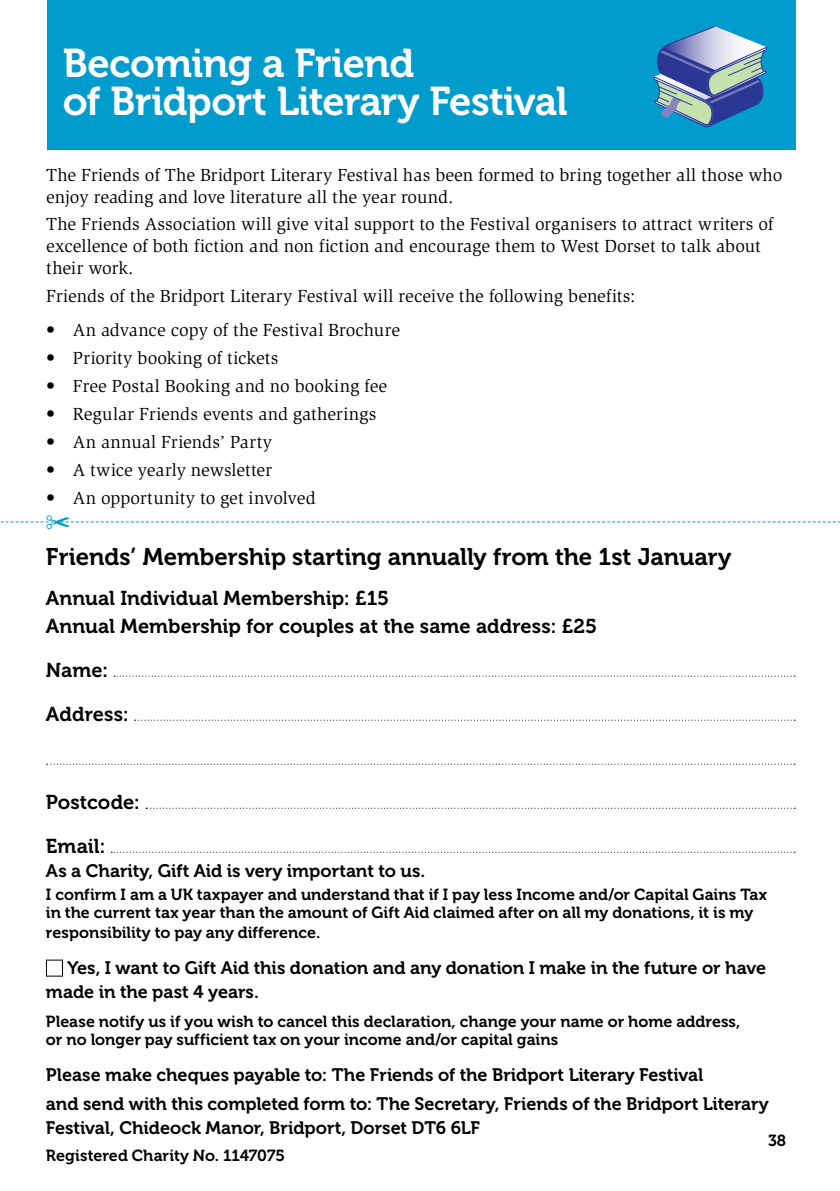
<style>
.page{position:relative;width:840px;height:1191px;background:#fff}
.page>*{position:absolute;margin:0;border:0;box-sizing:border-box;transform-origin:0 0}
.t1{font:40px/38px "Museo 700";letter-spacing:-.015em;color:#fff}
.t2{font:24px "Museo 700";letter-spacing:-.005em;color:#000}
.t3{font:20px/28px "Museo 700";color:#000}
.t4{font:18px/22px "Slimbach Std";letter-spacing:.005em;color:#000}
.t5{font:18px/24px "Museo 700";letter-spacing:-.005em;color:#000}
.t6{font:16px/18px "Museo 700";color:#000}
</style>
<div class="page">
<div style="left:47px;top:0;width:747px;height:150px;background:#009cce"></div>
<svg style="left:114px;top:675px;width:678px;height:1px"></svg>
<svg style="left:135px;top:719px;width:657px;height:1px"></svg>
<svg style="left:46px;top:763px;width:746px;height:1px"></svg>
<svg style="left:146px;top:807px;width:646px;height:1px"></svg>
<svg style="left:111px;top:851px;width:681px;height:1px"></svg>
<div style="left:46px;top:959px;width:17px;height:17px;border:1px solid #000"></div>
<svg style="left:653px;top:26px;width:113px;height:102px"></svg>
<svg style="left:1px;top:521px;width:838px;height:2px"></svg>
<h1 class="t1" style="left:63px;top:44px;width:506px">Becoming a Friend<br>of Bridport Literary Festival</h1>
<p class="t4" style="left:46px;top:164px;width:737px">The Friends of The Bridport Literary Festival has been formed to bring together all those who enjoy reading and love literature all the year round.</p>
<p class="t4" style="left:46px;top:213px;width:728px">The Friends Association will give vital support to the Festival organisers to attract writers of excellence of both fiction and non fiction and encourage them to West Dorset to talk about their work.</p>
<p class="t4" style="left:46px;top:285px;width:590px">Friends of the Bridport Literary Festival will receive the following benefits:</p>
<p class="t4" style="left:46px;top:319px;width:355px">• An advance copy of the Festival Brochure</p>
<p class="t4" style="left:46px;top:347px;width:233px">• Priority booking of tickets</p>
<p class="t4" style="left:46px;top:375px;width:342px">• Free Postal Booking and no booking fee</p>
<p class="t4" style="left:46px;top:403px;width:331px">• Regular Friends events and gatherings</p>
<p class="t4" style="left:46px;top:431px;width:227px">• An annual Friends’ Party</p>
<p class="t4" style="left:46px;top:459px;width:227px">• A twice yearly newsletter</p>
<p class="t4" style="left:46px;top:487px;width:271px">• An opportunity to get involved</p>
<h2 class="t2" style="left:46px;top:543px;width:686px">Friends’ Membership starting annually from the 1st January</h2>
<p class="t3" style="left:46px;top:584px;width:552px">Annual Individual Membership: £15<br>Annual Membership for couples at the same address: £25</p>
<p class="t3" style="left:46px;top:648px;width:84px;line-height:44px">Name:<br>Address:</p>
<p class="t3" style="left:46px;top:788px;width:95px">Postcode:</p>
<p class="t3" style="left:46px;top:832px;width:61px">Email:</p>
<p class="t5" style="left:46px;top:858px;width:380px">As a Charity, Gift Aid is very important to us.</p>
<p class="t6" style="left:46px;top:886px;width:722px">I confirm I am a UK taxpayer and understand that if I pay less Income and/or Capital Gains Tax in the current tax year than the amount of Gift Aid claimed after on all my donations, it is my</p>
<p class="t6" style="left:46px;top:924px;width:275px">responsibility to pay any difference.</p>
<p class="t5" style="left:46px;top:955px;width:721px;text-indent:21px">Yes, I want to Gift Aid this donation and any donation I make in the future or have made in the past 4 years.</p>
<p class="t6" style="left:46px;top:1012px;width:695px">Please notify us if you wish to cancel this declaration, change your name or home address, or no longer pay sufficient tax on your income and/or capital gains</p>
<p class="t5" style="left:46px;top:1059px;width:724px;line-height:29.6px">Please make cheques payable to: The Friends of the Bridport Literary Festival<br>and send with this completed form to: The Secretary, Friends of the Bridport Literary</p>
<p class="t5" style="left:46px;top:1116px;width:435px">Festival, Chideock Manor, Bridport, Dorset DT6 6LF</p>
<p class="t6" style="left:46px;top:1146px;width:240px">Registered Charity No. 1147075</p>
<p class="t6" style="left:767px;top:1131px;width:20px">38</p>
</div>
